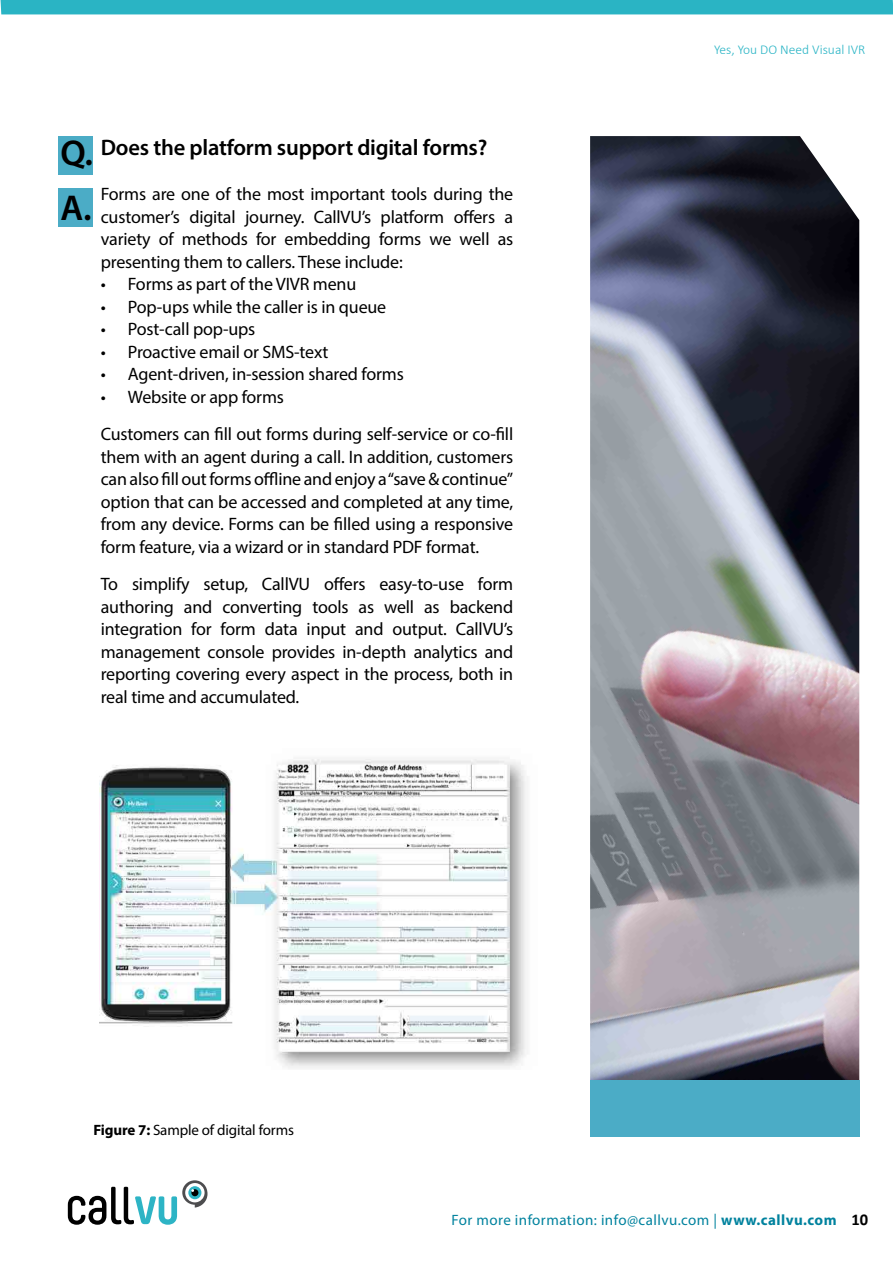
<style>
.page{position:relative;width:893px;height:1263px;background:#fff}
.page>*{position:absolute;margin:0;border:0;box-sizing:border-box;transform-origin:0 0}
.t1{font:600 36px/54.9px "Myriad Pro";color:#000}
.t2{font:600 22.5px "Myriad Pro";letter-spacing:-.01em;color:#000}
.t3{font:18px/22.5px "Myriad Pro";letter-spacing:-.01em;color:#000;text-align:justify}
.t4{font:15px "Myriad Pro";letter-spacing:.03em;color:#00829e}
.t5{font:15px "Myriad Pro";letter-spacing:-.01em;color:#000}
.t6{font:300 13.5px "Calibri";color:#29b4c5}
.s1{font-weight:700}
.s2{font-family:"Calibri";font-weight:700;font-size:16.5px;color:#000}
</style>
<div class="page">
<div style="left:1px;top:0;width:892px;height:14px;background:#2ab4c4"></div>
<svg style="left:68px;top:1180px;width:139px;height:45px"></svg>
<div style="left:58px;top:136px;width:34px;height:38px;background:#4bacc6"></div>
<div style="left:58px;top:188px;width:34px;height:39px;background:#4bacc6"></div>
<img style="left:590px;top:136px;width:269px;height:944px">
<div style="left:590px;top:1080px;width:270px;height:57px;background:#4bacc6"></div>
<img style="left:99px;top:759px;width:427px;height:309px">
<h1 class="t1" style="left:60px;top:124px;width:34px">Q.<br>A.</h1>
<p class="t2" style="left:101px;top:133px;width:388px">Does the platform support digital forms?</p>
<p class="t3" style="left:101px;top:182px;width:414px">Forms are one of the most important tools during the customer’s digital journey. CallVU’s platform offers a variety of methods for embedding forms we well as presenting them to callers. These include:</p>
<p class="t3" style="left:101px;top:272px;width:257px">• Forms as part of the VIVR menu</p>
<p class="t3" style="left:101px;top:295px;width:287px">• Pop-ups while the caller is in queue</p>
<p class="t3" style="left:101px;top:317px;width:156px">• Post-call pop-ups</p>
<p class="t3" style="left:101px;top:340px;width:229px">• Proactive email or SMS-text</p>
<p class="t3" style="left:101px;top:362px;width:305px">• Agent-driven, in-session shared forms</p>
<p class="t3" style="left:101px;top:377px;width:414px;line-height:37.5px">• Website or app forms<br>Customers can fill out forms during self-service or co-fill</p>
<p class="t3" style="left:101px;top:445px;width:414px">them with an agent during a call. In addition, customers can also fill out forms offline and enjoy a “save &amp; continue” option that can be accessed and completed at any time, from any device. Forms can be filled using a responsive form feature, via a wizard or in standard PDF format.</p>
<p class="t3" style="left:101px;top:572px;width:414px">To simplify setup, CallVU offers easy-to-use form authoring and converting tools as well as backend integration for form data input and output. CallVU’s management console provides in-depth analytics and reporting covering every aspect in the process, both in real time and accumulated.</p>
<p class="t5" style="left:93px;top:1121px;width:202px"><span class="s1">Figure 7:</span> Sample of digital forms</p>
<p class="t6" style="left:714px;top:41px;width:153px">Yes, You DO Need Visual IVR</p>
<p class="t4" style="left:451px;top:1211px;width:418px">For more information: info@callvu.com | <span class="s1">www.callvu.com</span> <span class="s2">10</span></p>
</div>
